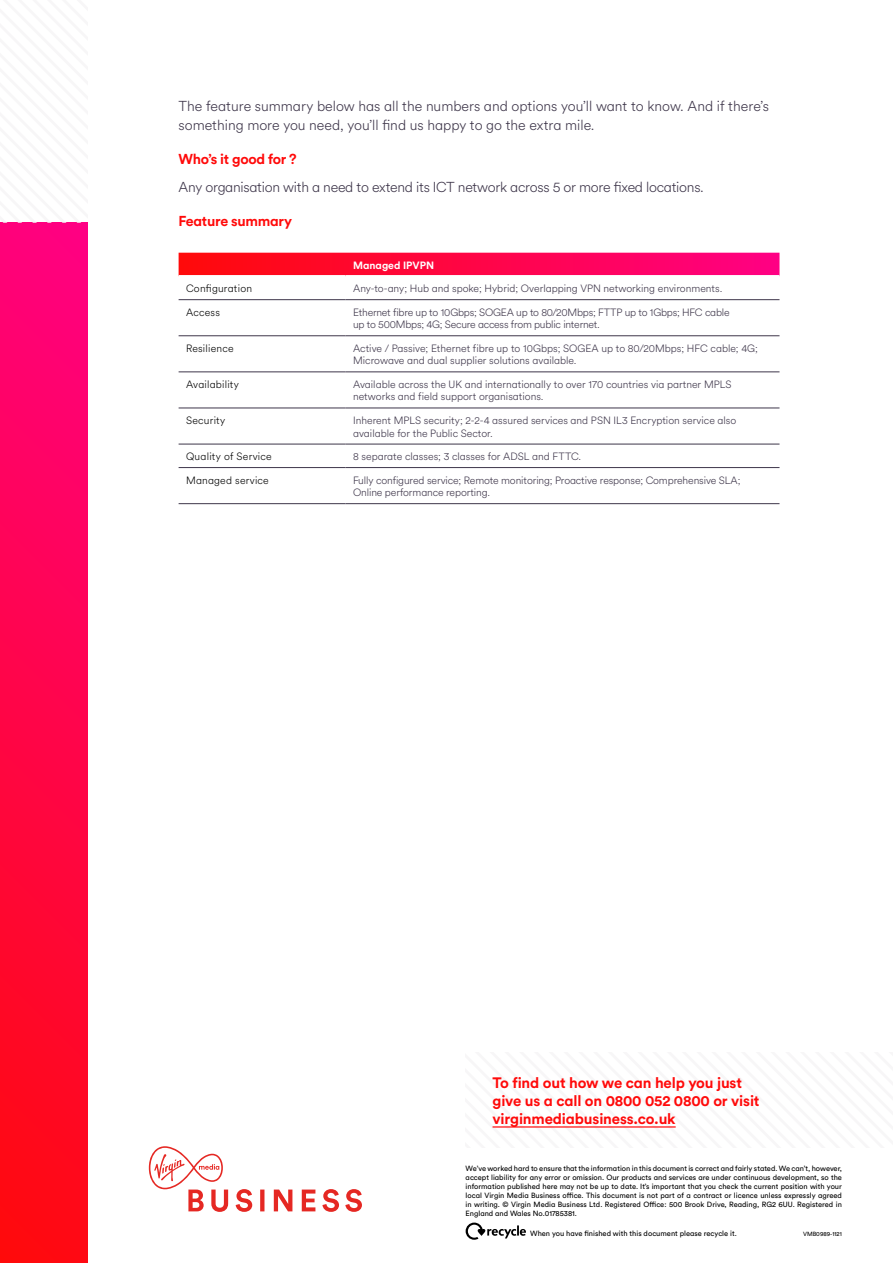
<style>
.page{position:relative;width:893px;height:1263px;background:#fff}
.page>*{position:absolute;margin:0;border:0;box-sizing:border-box;transform-origin:0 0}
.Panel_Text{font:700 15px/18px "VM Circular Shout";letter-spacing:-.01em;color:#ff0a0a}
.Body{font:300 14.25px/19.2px "VM Circular Whisper";letter-spacing:-.005em;color:#3e364a}
.Body-2{font:700 14.25px "VM Circular Shout";letter-spacing:-.02em;color:#ff0a0a}
.t1{font:300 10.5px/12.6px "VM Circular Whisper";color:#3e364a}
.t2{font:300 10.5px/12.6px "VM Circular Whisper";letter-spacing:-.02em;color:#3e364a}
.t3{font:300 10.5px "VM Circular Whisper";letter-spacing:.02em;color:#000}
.t4{font:700 10.5px "VM Circular Shout";color:#fff}
.Panel_Text-2{font:7.5px/9px "VM Circular Chat";color:#000;text-align:justify}
.Panel_Text-3{font:6px "VM Circular Chat";color:#000}
</style>
<div class="page">
<svg style="left:492px;top:1127px;width:184px;height:1px"></svg>
<svg style="left:149px;top:1146px;width:213px;height:66px"></svg>
<svg style="left:466px;top:1222px;width:60px;height:18px"></svg>
<hr style="left:492px;top:1126px;width:184px;height:1px;background:#ff0a0a">
<div style="left:0;top:222px;width:88px;height:1041px;background:linear-gradient(to bottom,#ff0080,#ff0a0f)"></div>
<svg style="left:179px;top:253px;width:600px;height:22px;background:#ff0546"></svg>
<hr style="left:179px;top:299px;width:167px;height:1px;background:#3e364a">
<hr style="left:346px;top:299px;width:433px;height:1px;background:#3e364a">
<hr style="left:179px;top:335px;width:167px;height:1px;background:#3e364a">
<hr style="left:346px;top:335px;width:433px;height:1px;background:#3e364a">
<hr style="left:179px;top:371px;width:167px;height:1px;background:#3e364a">
<hr style="left:346px;top:371px;width:433px;height:1px;background:#3e364a">
<hr style="left:179px;top:408px;width:167px;height:1px;background:#3e364a">
<hr style="left:346px;top:408px;width:433px;height:1px;background:#3e364a">
<hr style="left:179px;top:444px;width:167px;height:1px;background:#3e364a">
<hr style="left:346px;top:444px;width:433px;height:1px;background:#3e364a">
<hr style="left:179px;top:467px;width:167px;height:1px;background:#3e364a">
<hr style="left:346px;top:467px;width:433px;height:1px;background:#3e364a">
<hr style="left:179px;top:503px;width:167px;height:1px;background:#3e364a">
<hr style="left:346px;top:503px;width:433px;height:1px;background:#3e364a">
<p class="Body" style="left:179px;top:95px;width:592px">The feature summary below has all the numbers and options you’ll want to know. And if there’s something more you need, you’ll find us happy to go the extra mile.</p>
<p class="Body-2" style="left:179px;top:149px;width:120px">Who’s it good for ?</p>
<p class="Body" style="left:179px;top:177px;width:527px">Any organisation with a need to extend its ICT network across 5 or more fixed locations.</p>
<p class="Body-2" style="left:179px;top:211px;width:115px">Feature summary</p>
<p class="t4" style="left:353px;top:258px;width:83px">Managed IPVPN</p>
<p class="t3" style="left:186px;top:281px;width:67px">Configuration</p>
<p class="t1" style="left:353px;top:282px;width:371px">Any-to-any; Hub and spoke; Hybrid; Overlapping VPN networking environments.</p>
<p class="t3" style="left:186px;top:305px;width:35px">Access</p>
<p class="t2" style="left:353px;top:305px;width:378px">Ethernet fibre up to 10Gbps; SOGEA up to 80/20Mbps; FTTP up to 1Gbps; HFC cable up to 500Mbps; 4G; Secure access from public internet.</p>
<p class="t3" style="left:186px;top:341px;width:49px">Resilience</p>
<p class="t1" style="left:353px;top:341px;width:406px">Active / Passive; Ethernet fibre up to 10Gbps; SOGEA up to 80/20Mbps; HFC cable; 4G;<br>Microwave and dual supplier solutions available.</p>
<p class="t3" style="left:186px;top:377px;width:54px">Availability</p>
<p class="t1" style="left:353px;top:377px;width:380px">Available across the UK and internationally to over 170 countries via partner MPLS networks and field support organisations.</p>
<p class="t3" style="left:186px;top:413px;width:41px">Security</p>
<p class="t1" style="left:353px;top:414px;width:385px">Inherent MPLS security; 2-2-4 assured services and PSN IL3 Encryption service also available for the Public Sector.</p>
<p class="t3" style="left:186px;top:449px;width:87px">Quality of Service</p>
<p class="t1" style="left:353px;top:450px;width:230px">8 separate classes; 3 classes for ADSL and FTTC.</p>
<p class="t3" style="left:186px;top:473px;width:84px">Managed service</p>
<p class="t1" style="left:353px;top:473px;width:389px">Fully configured service; Remote monitoring; Proactive response; Comprehensive SLA;<br>Online performance reporting.</p>
<p class="Panel_Text" style="left:492px;top:1073px;width:269px">To find out how we can help you just give us a call on 0800 052 0800 or visit virginmediabusiness.co.uk</p>
<p class="Panel_Text-2" style="left:466px;top:1163px;width:378px">We’ve worked hard to ensure that the information in this document is correct and fairly stated. We can’t, however, accept liability for any error or omission. Our products and services are under continuous development, so the information published here may not be up to date. It’s important that you check the current position with your local Virgin Media Business office. This document is not part of a contract or licence unless expressly agreed in writing. © Virgin Media Business Ltd. Registered Office: 500 Brook Drive, Reading, RG2 6UU. Registered in England and Wales No.01785381.</p>
<p class="Panel_Text-2" style="left:530px;top:1228px;width:208px">When you have finished with this document please recycle it.</p>
<p class="Panel_Text-3" style="left:803px;top:1230px;width:40px">VMB0989-1121</p>
</div>
